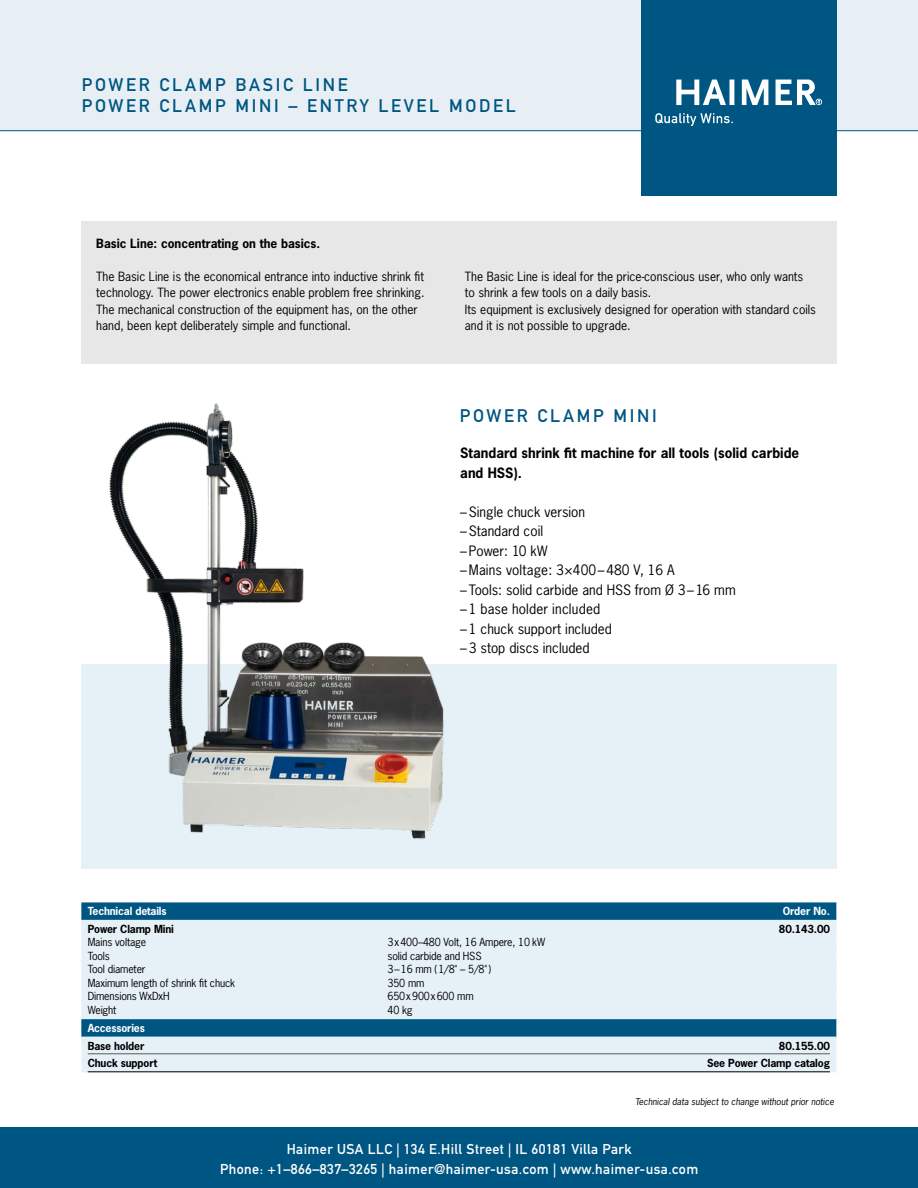
<style>
.page{position:relative;width:918px;height:1188px;background:#fff}
.page>*{position:absolute;margin:0;border:0;box-sizing:border-box;transform-origin:0 0}
.t1{font:18px/21px "DIN Mittelschrift";letter-spacing:.15em;color:#005682}
.t2{font:14.1px/19.5px "DIN Mittelschrift";letter-spacing:.03em;color:#fff;text-align:center}
.t3{font:13.5px/19.5px "News Gothic";color:#000}
.t4{font:700 13.5px/19.5px "News Gothic";color:#000}
.t5{font:12px/16.5px "News Gothic";color:#000}
.t6{font:700 12px "News Gothic";color:#000}
.t7{font:10.5px "News Gothic";letter-spacing:-.015em;color:#000}
.t8{font:700 10.5px "News Gothic";letter-spacing:-.015em;color:#000}
.t9{font:700 10.5px "News Gothic";letter-spacing:-.015em;color:#fff}
.t10{font:italic 9px "News Gothic";color:#000}
</style>
<div class="page">
<div style="left:0;top:0;width:918px;height:131px;background:#e7eff4"></div>
<div style="left:0;top:1128px;width:918px;height:60px;background:#005682"></div>
<div style="left:641px;top:0;width:196px;height:196px;background:#005682"></div>
<svg style="left:676px;top:80px;width:146px;height:25px"></svg>
<svg style="left:655px;top:113px;width:78px;height:13px"></svg>
<div style="left:81px;top:664px;width:755px;height:204px;background:#e6f1f7"></div>
<div style="left:81px;top:221px;width:755px;height:143px;background:#e7e7e8"></div>
<img style="left:109px;top:403px;width:335px;height:437px">
<div style="left:81px;top:902px;width:755px;height:18px;background:#005682"></div>
<div style="left:81px;top:920px;width:755px;height:18px;background:#e6f1f7"></div>
<div style="left:81px;top:933px;width:755px;height:18px;background:#e6f1f7"></div>
<div style="left:81px;top:947px;width:755px;height:18px;background:#e6f1f7"></div>
<div style="left:81px;top:960px;width:755px;height:18px;background:#e6f1f7"></div>
<div style="left:81px;top:974px;width:755px;height:18px;background:#e6f1f7"></div>
<div style="left:81px;top:987px;width:755px;height:18px;background:#e6f1f7"></div>
<div style="left:81px;top:1005px;width:755px;height:18px;background:#e6f1f7"></div>
<div style="left:81px;top:1019px;width:755px;height:18px;background:#005682"></div>
<div style="left:81px;top:1037px;width:755px;height:18px;background:#e6f1f7"></div>
<div style="left:81px;top:1054px;width:755px;height:18px;background:#e6f1f7"></div>
<hr style="left:88px;top:1071px;width:742px;height:1px;background:#000">
<h1 class="t1" style="left:82px;top:75px;width:436px">POWER CLAMP BASIC LINE<br>POWER CLAMP MINI – ENTRY LEVEL MODEL</h1>
<p class="t6" style="left:96px;top:235px;width:225px">Basic Line: concentrating on the basics.</p>
<p class="t5" style="left:96px;top:268px;width:330px">The Basic Line is the economical entrance into inductive shrink fit technology. The power electronics enable problem free shrinking.<br>The mechanical construction of the equipment has, on the other hand, been kept deliberately simple and functional.</p>
<p class="t5" style="left:465px;top:268px;width:353px">The Basic Line is ideal for the price-conscious user, who only wants to shrink a few tools on a daily basis.<br>Its equipment is exclusively designed for operation with standard coils and it is not possible to upgrade.</p>
<h1 class="t1" style="left:460px;top:405px;width:198px">POWER CLAMP MINI</h1>
<p class="t4" style="left:460px;top:443px;width:341px">Standard shrink fit machine for all tools (solid carbide and HSS).</p>
<p class="t3" style="left:460px;top:502px;width:216px">–Single chuck version<br>–Standard coil<br>–Power: 10 kW<br>–Mains voltage: 3×400–480 V, 16 A</p>
<p class="t3" style="left:460px;top:580px;width:277px">– Tools: solid carbide and HSS from Ø 3–16 mm –1 base holder included<br>–1 chuck support included<br>–3 stop discs included</p>
<p class="t9" style="left:88px;top:904px;width:80px">Technical details</p>
<p class="t9" style="left:783px;top:904px;width:49px">Order No.</p>
<p class="t8" style="left:88px;top:922px;width:88px">Power Clamp Mini</p>
<p class="t8" style="left:779px;top:922px;width:52px">80.143.00</p>
<p class="t7" style="left:88px;top:936px;width:60px">Mains voltage</p>
<p class="t7" style="left:387px;top:936px;width:159px">3x400–480 Volt, 16 Ampere, 10 kW</p>
<p class="t7" style="left:88px;top:949px;width:24px">Tools</p>
<p class="t7" style="left:387px;top:949px;width:96px">solid carbide and HSS</p>
<p class="t7" style="left:88px;top:963px;width:59px">Tool diameter</p>
<p class="t7" style="left:387px;top:963px;width:105px">3–16 mm (1/8" – 5/8")</p>
<p class="t7" style="left:88px;top:976px;width:149px">Maximum length of shrink fit chuck</p>
<p class="t7" style="left:387px;top:976px;width:39px">350 mm</p>
<p class="t7" style="left:88px;top:990px;width:84px">Dimensions WxDxH</p>
<p class="t7" style="left:387px;top:990px;width:88px">650x900x600 mm</p>
<p class="t7" style="left:88px;top:1003px;width:30px">Weight</p>
<p class="t7" style="left:387px;top:1003px;width:27px">40 kg</p>
<p class="t9" style="left:88px;top:1021px;width:59px">Accessories</p>
<p class="t8" style="left:88px;top:1039px;width:58px">Base holder</p>
<p class="t8" style="left:779px;top:1039px;width:52px">80.155.00</p>
<p class="t8" style="left:88px;top:1057px;width:71px">Chuck support</p>
<p class="t8" style="left:707px;top:1057px;width:124px">See Power Clamp catalog</p>
<p class="t10" style="left:635px;top:1096px;width:200px">Technical data subject to change without prior notice</p>
<p class="t2" style="left:220px;top:1140px;width:480px">Haimer USA LLC | 134 E.Hill Street | IL 60181 Villa Park<br>Phone: +1–866–837–3265 | haimer@haimer-usa.com | www.haimer-usa.com</p>
</div>
